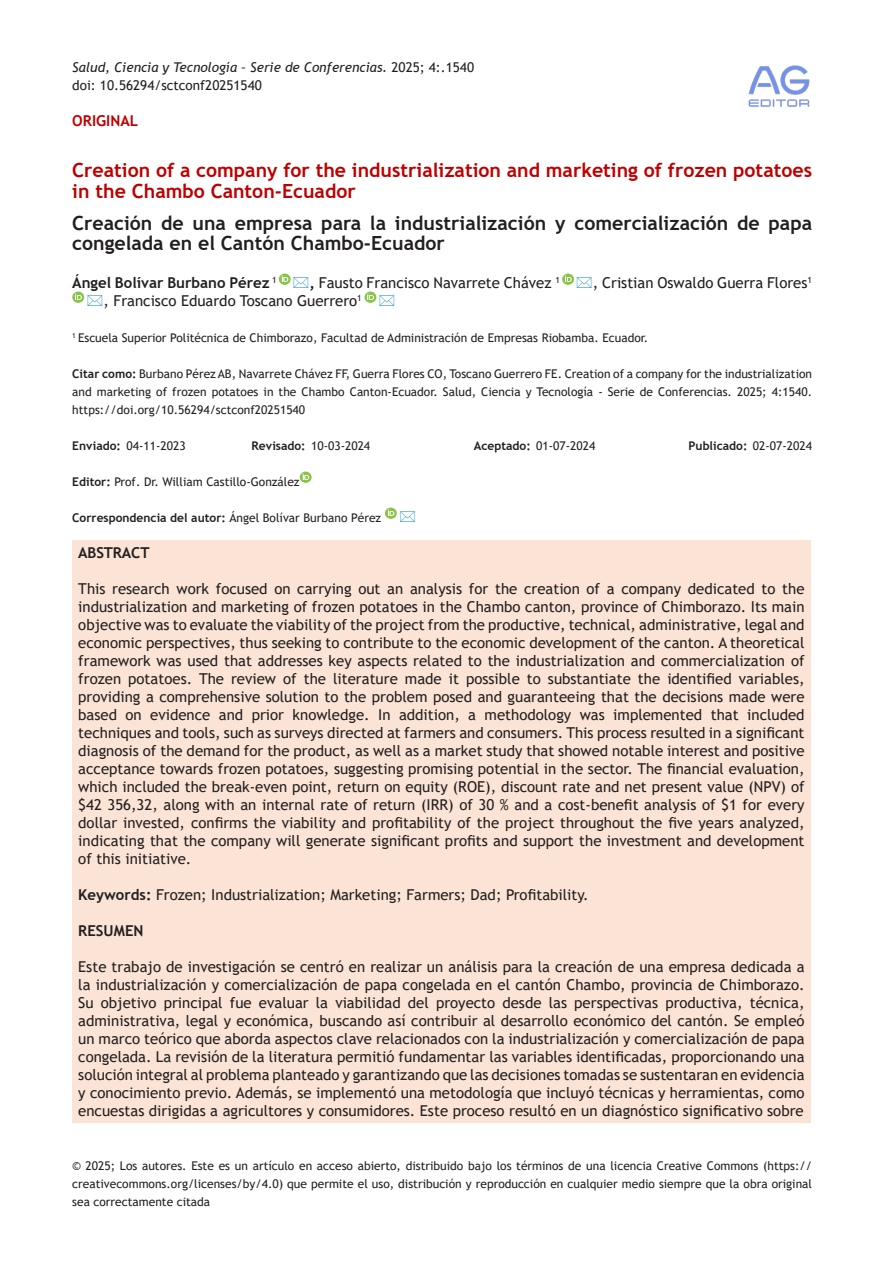
<style>
.page{position:relative;width:893px;height:1263px;background:#fff}
.page>*{position:absolute;margin:0;border:0;box-sizing:border-box;transform-origin:0 0}
.t1{font:700 19.5px/19.5px "Trebuchet MS";color:#231f20}
.t2{font:700 19.5px/21px "Trebuchet MS";color:#be0000}
.t3{font:15px/18px "Trebuchet MS";color:#231f20;text-align:justify}
.t4{font:700 15px "Trebuchet MS";color:#231f20}
.t5{font:700 15px "Trebuchet MS";color:#be0000}
.t6{font:italic 13.5px "Trebuchet MS";color:#231f20}
.t7{font:13.5px "Trebuchet MS";color:#231f20}
.t8{font:12px/18px "Trebuchet MS";color:#231f20;text-align:justify}
.t9{font:700 12px "Trebuchet MS";color:#231f20}
.s1{font-style:normal}
.s2{font-weight:700}
.s3{font-weight:400}
</style>
<div class="page">
<div style="left:72px;top:540px;width:739px;height:582px;background:#fbe4d5"></div>
<svg style="left:300px;top:472px;width:12px;height:11px"></svg>
<img style="left:748px;top:65px;width:62px;height:42px">
<svg style="left:279px;top:274px;width:12px;height:11px"></svg>
<svg style="left:562px;top:274px;width:12px;height:11px"></svg>
<svg style="left:72px;top:292px;width:13px;height:11px"></svg>
<svg style="left:364px;top:292px;width:13px;height:11px"></svg>
<svg style="left:385px;top:508px;width:12px;height:11px"></svg>
<p class="t6" style="left:72px;top:59px;width:403px">Salud, Ciencia y Tecnología – Serie de Conferencias. <span class="s1">2025; 4:.1540</span></p>
<p class="t7" style="left:72px;top:77px;width:191px">doi: 10.56294/sctconf20251540</p>
<p class="t5" style="left:72px;top:111px;width:67px">ORIGINAL</p>
<p class="t2" style="left:72px;top:159px;width:741px">Creation of a company for the industrialization and marketing of frozen potatoes in the Chambo Canton-Ecuador</p>
<p class="t1" style="left:72px;top:214px;width:741px">Creación de una empresa para la industrialización y comercialización de papa congelada en el Cantón Chambo-Ecuador</p>
<p class="t4" style="left:72px;top:273px;width:206px">Ángel Bolívar Burbano Pérez <sup>1</sup></p>
<p class="t3" style="left:310px;top:274px;width:252px"><span class="s2">,</span> Fausto Francisco Navarrete Chávez <sup>1</sup></p>
<p class="t3" style="left:593px;top:274px;width:221px">, Cristian Oswaldo Guerra Flores<sup>1</sup></p>
<p class="t3" style="left:103px;top:292px;width:260px">, Francisco Eduardo Toscano Guerrero<sup>1</sup></p>
<p class="t8" style="left:72px;top:329px;width:578px"><sup>1</sup> Escuela Superior Politécnica de Chimborazo, Facultad de Administración de Empresas Riobamba. Ecuador.</p>
<p class="t8" style="left:72px;top:365px;width:741px"><span class="s2">Citar como:</span> Burbano Pérez AB, Navarrete Chávez FF, Guerra Flores CO, Toscano Guerrero FE. Creation of a company for the industrialization and marketing of frozen potatoes in the Chambo Canton-Ecuador. Salud, Ciencia y Tecnología - Serie de Conferencias. 2025; 4:1540. https://doi.org/10.56294/sctconf20251540</p>
<p class="t8" style="left:72px;top:437px;width:115px"><span class="s2">Enviado:</span> 04-11-2023</p>
<p class="t8" style="left:251px;top:437px;width:120px"><span class="s2">Revisado:</span> 10-03-2024</p>
<p class="t8" style="left:474px;top:437px;width:123px"><span class="s2">Aceptado:</span> 01-07-2024</p>
<p class="t9" style="left:688px;top:438px;width:125px">Publicado: <span class="s3">02-07-2024</span></p>
<p class="t8" style="left:72px;top:473px;width:229px"><span class="s2">Editor:</span> Prof. Dr. William Castillo-González</p>
<p class="t9" style="left:72px;top:510px;width:310px">Correspondencia del autor: <span class="s3">Ángel Bolívar Burbano Pérez</span></p>
<p class="t4" style="left:78px;top:543px;width:73px">ABSTRACT</p>
<p class="t3" style="left:78px;top:580px;width:728px">This research work focused on carrying out an analysis for the creation of a company dedicated to the industrialization and marketing of frozen potatoes in the Chambo canton, province of Chimborazo. Its main objective was to evaluate the viability of the project from the productive, technical, administrative, legal and economic perspectives, thus seeking to contribute to the economic development of the canton. A theoretical framework was used that addresses key aspects related to the industrialization and commercialization of frozen potatoes. The review of the literature made it possible to substantiate the identified variables, providing a comprehensive solution to the problem posed and guaranteeing that the decisions made were based on evidence and prior knowledge. In addition, a methodology was implemented that included techniques and tools, such as surveys directed at farmers and consumers. This process resulted in a significant diagnosis of the demand for the product, as well as a market study that showed notable interest and positive acceptance towards frozen potatoes, suggesting promising potential in the sector. The financial evaluation, which included the break-even point, return on equity (ROE), discount rate and net present value (NPV) of $42 356,32, along with an internal rate of return (IRR) of 30 % and a cost-benefit analysis of $1 for every dollar invested, confirms the viability and profitability of the project throughout the five years analyzed, indicating that the company will generate significant profits and support the investment and development of this initiative.</p>
<p class="t3" style="left:78px;top:886px;width:512px"><span class="s2">Keywords:</span> Frozen; Industrialization; Marketing; Farmers; Dad; Profitability.</p>
<p class="t4" style="left:78px;top:921px;width:67px">RESUMEN</p>
<p class="t3" style="left:78px;top:958px;width:728px">Este trabajo de investigación se centró en realizar un análisis para la creación de una empresa dedicada a la industrialización y comercialización de papa congelada en el cantón Chambo, provincia de Chimborazo.<br>Su objetivo principal fue evaluar la viabilidad del proyecto desde las perspectivas productiva, técnica, administrativa, legal y económica, buscando así contribuir al desarrollo económico del cantón. Se empleó un marco teórico que aborda aspectos clave relacionados con la industrialización y comercialización de papa congelada. La revisión de la literatura permitió fundamentar las variables identificadas, proporcionando una solución integral al problema planteado y garantizando que las decisiones tomadas se sustentaran en evidencia y conocimiento previo. Además, se implementó una metodología que incluyó técnicas y herramientas, como encuestas dirigidas a agricultores y consumidores. Este proceso resultó en un diagnóstico significativo sobre</p>
<p class="t8" style="left:72px;top:1157px;width:741px">© 2025; Los autores. Este es un artículo en acceso abierto, distribuido bajo los términos de una licencia Creative Commons (https:// creativecommons.org/licenses/by/4.0) que permite el uso, distribución y reproducción en cualquier medio siempre que la obra original sea correctamente citada</p>
</div>
